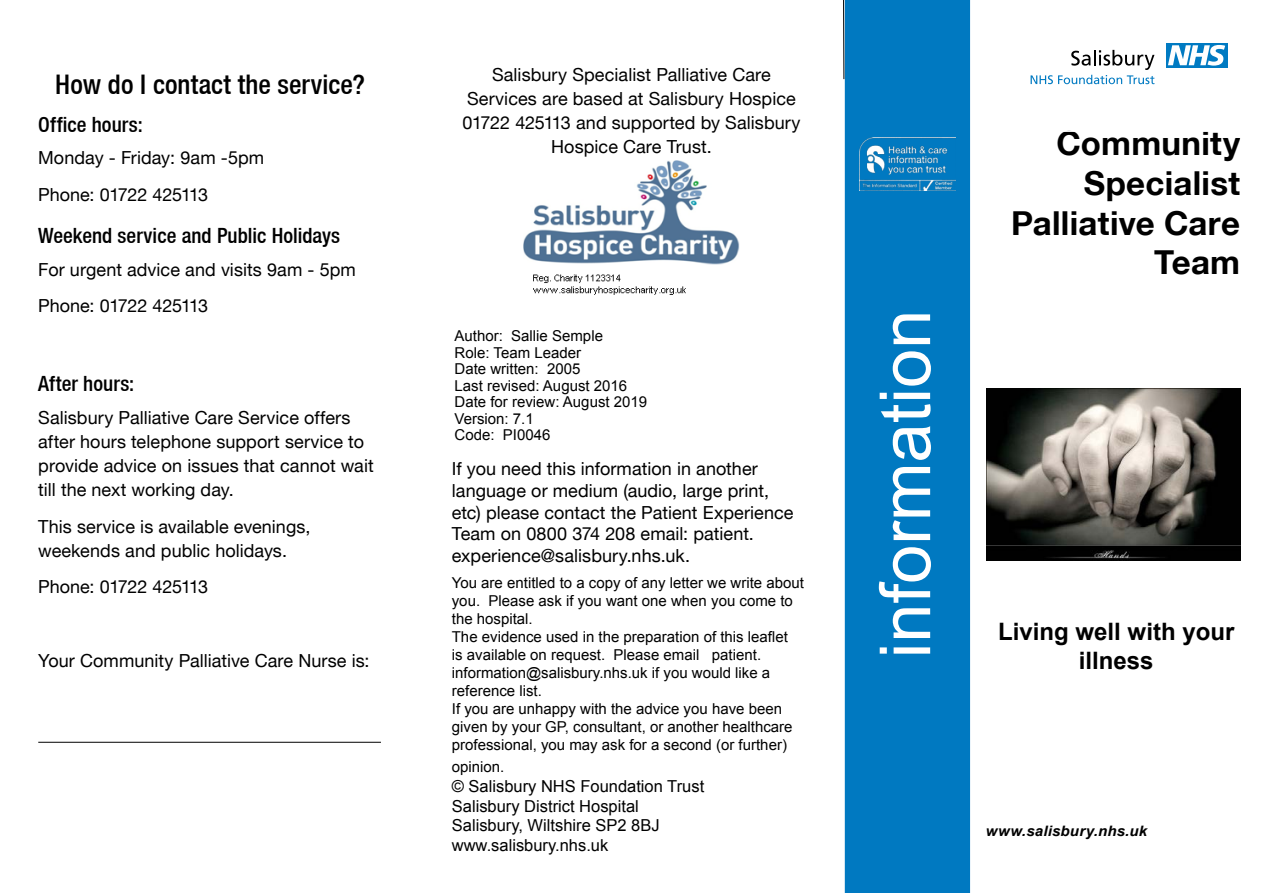
<style>
.page{position:relative;width:1263px;height:893px;background:#fff}
.page>*{position:absolute;margin:0;border:0;box-sizing:border-box;transform-origin:0 0}
.t1{font:70.5px "Arial";color:#fff}
.t2{font:700 33px/39.6px "Helvetica Neue LT";letter-spacing:.01em;color:#000;text-align:right}
.t3{font:500 condensed 27px "Helvetica Neue LT";color:#000}
.t4{font:700 24px/28.8px "Arial";color:#000;text-align:center}
.t5{font:500 condensed 21px "Helvetica Neue LT";color:#000}
.t6{font:18px/24px "Helvetica Neue LT";letter-spacing:.005em;color:#000}
.t7{font:18px "Helvetica Neue LT";letter-spacing:-.02em;color:#000}
.t8{font:16.5px/19.8px "Arial";color:#000}
.t9{font:15px/18px "Arial";color:#000}
.t10{font:italic 700 14.4px "Arial";letter-spacing:.01em;color:#000;scale:1.04 1}
</style>
<div class="page">
<div style="left:843px;top:0;width:128px;height:893px;background:#0079c1"></div>
<hr style="left:843px;top:0;width:1px;height:79px;background:#000">
<div style="left:1166px;top:43px;width:61px;height:25px;background:#007ac2"></div>
<svg style="left:1168px;top:45px;width:57px;height:21px"></svg>
<svg style="left:1030px;top:50px;width:124px;height:34px"></svg>
<img style="left:859px;top:138px;width:96px;height:52px">
<hr style="left:38px;top:742px;width:343px;height:1px;background:#000">
<img style="left:986px;top:388px;width:254px;height:172px">
<img style="left:524px;top:160px;width:215px;height:135px">
<h3 class="t3" style="left:55px;top:68px;width:311px">How do I contact the service?</h3>
<p class="t5" style="left:38px;top:112px;width:106px">Office hours:</p>
<p class="t6" style="left:38px;top:139px;width:228px;line-height:36.8px">Monday - Friday: 9am -5pm<br>Phone: 01722 425113</p>
<p class="t5" style="left:38px;top:223px;width:303px">Weekend service and Public Holidays</p>
<p class="t6" style="left:38px;top:251px;width:319px;line-height:36.8px">For urgent advice and visits 9am - 5pm<br>Phone: 01722 425113</p>
<p class="t5" style="left:38px;top:371px;width:97px">After hours:</p>
<p class="t6" style="left:38px;top:405px;width:337px">Salisbury Palliative Care Service offers after hours telephone support service to provide advice on issues that cannot wait till the next working day.</p>
<p class="t6" style="left:38px;top:514px;width:274px">This service is available evenings, weekends and public holidays.</p>
<p class="t7" style="left:38px;top:576px;width:171px">Phone: 01722 425113</p>
<p class="t6" style="left:38px;top:648px;width:333px">Your Community Palliative Care Nurse is:</p>
<p class="t6" style="left:462px;top:62px;width:339px;text-align:center">Salisbury Specialist Palliative Care Services are based at Salisbury Hospice 01722 425113 and supported by Salisbury Hospice Care Trust.</p>
<p class="t9" style="left:455px;top:328px;width:194px;line-height:16.5px">Author: Sallie Semple<br>Role: Team Leader<br>Date written: 2005<br>Last revised: August 2016<br>Date for review: August 2019<br>Version: 7.1<br>Code: PI0046</p>
<p class="t6" style="left:452px;top:458px;width:343px;line-height:21.6px">If you need this information in another language or medium (audio, large print, etc) please contact the Patient Experience Team on 0800 374 208 email: patient. experience@salisbury.nhs.uk.</p>
<p class="t9" style="left:452px;top:574px;width:354px">You are entitled to a copy of any letter we write about you. Please ask if you want one when you come to the hospital.<br>The evidence used in the preparation of this leaflet<br>is available on request. Please email patient. information@salisbury.nhs.uk if you would like a reference list.<br>If you are unhappy with the advice you have been given by your GP, consultant, or another healthcare professional, you may ask for a second (or further)</p>
<p class="t9" style="left:452px;top:758px;width:54px">opinion.</p>
<p class="t8" style="left:452px;top:776px;width:254px">© Salisbury NHS Foundation Trust<br>Salisbury District Hospital<br>Salisbury, Wiltshire SP2 8BJ www.salisbury.nhs.uk</p>
<h1 class="t1" style="left:859px;top:658px;width:350px;rotate:-90deg">information</h1>
<h2 class="t2" style="left:1011px;top:123px;width:231px">Community<br>Specialist<br>Palliative Care<br>Team</h2>
<h3 class="t4" style="left:998px;top:618px;width:238px">Living well with your illness</h3>
<p class="t10" style="left:986px;top:822px;width:157px">www.salisbury.nhs.uk</p>
</div>
